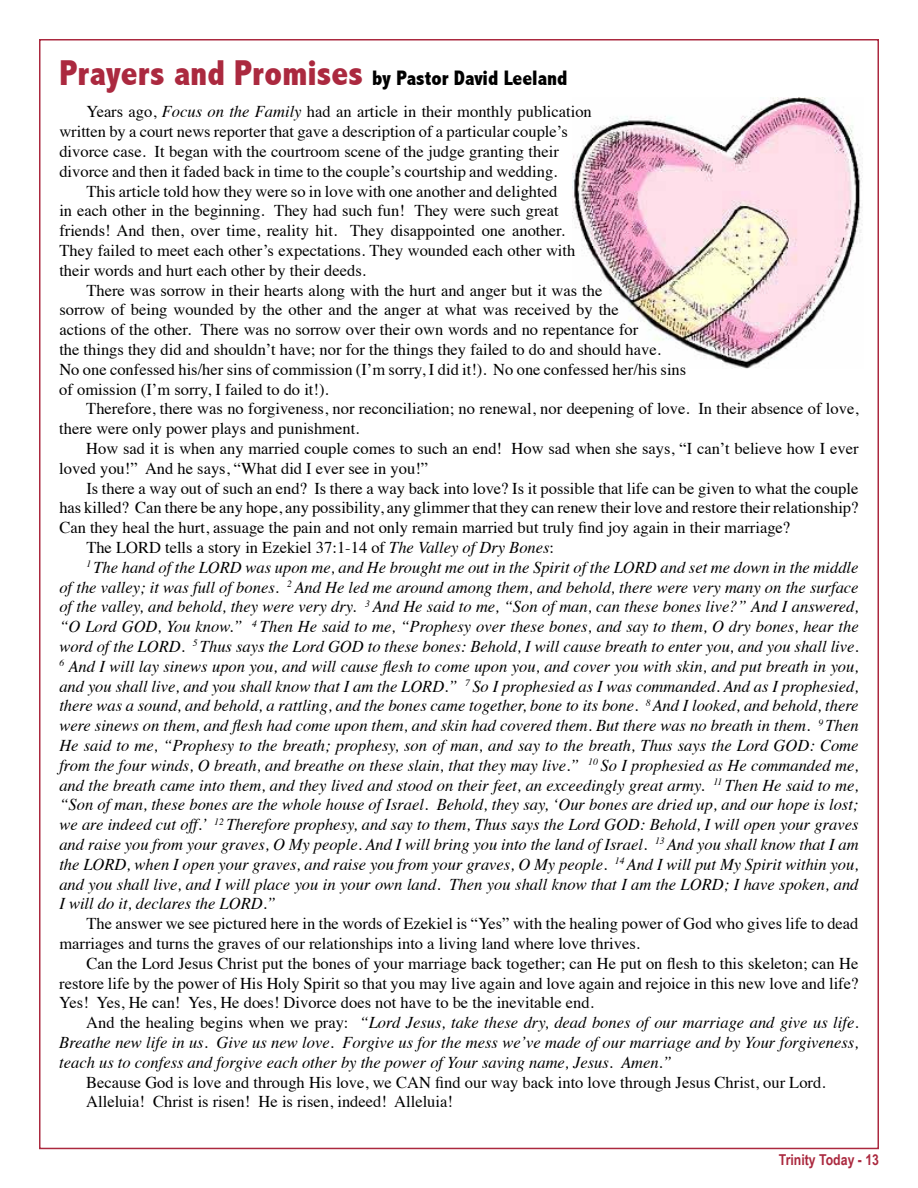
<style>
.page{position:relative;width:918px;height:1188px;background:#fff}
.page>*{position:absolute;margin:0;border:0;box-sizing:border-box;transform-origin:0 0}
.t1{font:800 condensed 21px "Abadi";color:#000}
.t2{font:16.5px/19.8px "Times";color:#000}
.t3{font:italic 16.5px/19.8px "Times";color:#000;text-align:justify}
.t4{font:700 15px "Arial Narrow";color:#ab293f}
.s1{font-size:36px;color:#ab293f}
.s2{font-style:italic}
.s3{font-style:normal}
</style>
<div class="page">
<img style="left:572px;top:97px;width:291px;height:271px">
<p class="t1" style="left:59px;top:66px;width:510px"><span class="s1">Prayers and Promises</span> by Pastor David Leeland</p>
<p class="t2" style="left:86px;top:101px;width:507px">Years ago, <span class="s2">Focus on the Family</span> had an article in their monthly publication</p>
<p class="t2" style="left:59px;top:120px;width:510px">written by a court news reporter that gave a description of a particular couple’s</p>
<p class="t2" style="left:59px;top:140px;width:501px">divorce case. It began with the courtroom scene of the judge granting their</p>
<p class="t2" style="left:59px;top:160px;width:499px">divorce and then it faded back in time to the couple’s courtship and wedding.</p>
<p class="t2" style="left:86px;top:180px;width:472px">This article told how they were so in love with one another and delighted</p>
<p class="t2" style="left:59px;top:200px;width:501px">in each other in the beginning. They had such fun! They were such great</p>
<p class="t2" style="left:59px;top:219px;width:507px">friends! And then, over time, reality hit. They disappointed one another.</p>
<p class="t2" style="left:59px;top:239px;width:518px">They failed to meet each other’s expectations. They wounded each other with</p>
<p class="t2" style="left:59px;top:259px;width:308px">their words and hurt each other by their deeds.</p>
<p class="t2" style="left:86px;top:279px;width:518px">There was sorrow in their hearts along with the hurt and anger but it was the</p>
<p class="t2" style="left:59px;top:299px;width:561px">sorrow of being wounded by the other and the anger at what was received by the</p>
<p class="t2" style="left:59px;top:318px;width:580px">actions of the other. There was no sorrow over their own words and no repentance for</p>
<p class="t2" style="left:59px;top:338px;width:603px">the things they did and shouldn’t have; nor for the things they failed to do and should have.</p>
<p class="t2" style="left:59px;top:358px;width:628px">No one confessed his/her sins of commission (I’m sorry, I did it!). No one confessed her/his sins</p>
<p class="t2" style="left:59px;top:378px;width:271px">of omission (I’m sorry, I failed to do it!).</p>
<p class="t2" style="left:86px;top:398px;width:774px">Therefore, there was no forgiveness, nor reconciliation; no renewal, nor deepening of love. In their absence of love,</p>
<p class="t2" style="left:59px;top:417px;width:302px">there were only power plays and punishment.</p>
<p class="t2" style="left:86px;top:437px;width:774px">How sad it is when any married couple comes to such an end! How sad when she says, “I can’t believe how I ever</p>
<p class="t2" style="left:59px;top:457px;width:370px">loved you!” And he says, “What did I ever see in you!”</p>
<p class="t2" style="left:86px;top:477px;width:774px">Is there a way out of such an end? Is there a way back into love? Is it possible that life can be given to what the couple</p>
<p class="t2" style="left:59px;top:497px;width:801px">has killed? Can there be any hope, any possibility, any glimmer that they can renew their love and restore their relationship?</p>
<p class="t2" style="left:59px;top:516px;width:732px">Can they heal the hurt, assuage the pain and not only remain married but truly find joy again in their marriage?</p>
<p class="t2" style="left:86px;top:536px;width:469px">The LORD tells a story in Ezekiel 37:1-14 of <span class="s2">The Valley of Dry Bones</span>:</p>
<p class="t3" style="left:86px;top:556px;width:774px"><sup>1</sup> The hand of the LORD was upon me, and He brought me out in the Spirit of the LORD and set me down in the middle</p>
<p class="t3" style="left:59px;top:576px;width:801px">of the valley; it was full of bones. <sup>2</sup> And He led me around among them, and behold, there were very many on the surface</p>
<p class="t3" style="left:59px;top:596px;width:801px">of the valley, and behold, they were very dry. <sup>3</sup> And He said to me, “Son of man, can these bones live?” And I answered,</p>
<p class="t3" style="left:59px;top:616px;width:801px">“O Lord GOD, You know.” <sup>4</sup> Then He said to me, “Prophesy over these bones, and say to them, O dry bones, hear the</p>
<p class="t3" style="left:59px;top:636px;width:801px">word of the LORD. <sup>5</sup> Thus says the Lord GOD to these bones: Behold, I will cause breath to enter you, and you shall live.</p>
<p class="t3" style="left:59px;top:655px;width:801px"><sup>6</sup> And I will lay sinews upon you, and will cause flesh to come upon you, and cover you with skin, and put breath in you,</p>
<p class="t3" style="left:59px;top:675px;width:801px">and you shall live, and you shall know that I am the LORD.” <sup>7</sup> So I prophesied as I was commanded. And as I prophesied,</p>
<p class="t3" style="left:59px;top:695px;width:801px">there was a sound, and behold, a rattling, and the bones came together, bone to its bone. <sup>8</sup> And I looked, and behold, there</p>
<p class="t3" style="left:59px;top:715px;width:801px">were sinews on them, and flesh had come upon them, and skin had covered them. But there was no breath in them. <sup>9</sup> Then</p>
<p class="t3" style="left:59px;top:735px;width:801px">He said to me, “Prophesy to the breath; prophesy, son of man, and say to the breath, Thus says the Lord GOD: Come</p>
<p class="t3" style="left:59px;top:754px;width:801px">from the four winds, O breath, and breathe on these slain, that they may live.” <sup>10</sup> So I prophesied as He commanded me,</p>
<p class="t3" style="left:59px;top:774px;width:801px">and the breath came into them, and they lived and stood on their feet, an exceedingly great army. <sup>11</sup> Then He said to me,</p>
<p class="t3" style="left:59px;top:794px;width:801px">“Son of man, these bones are the whole house of Israel. Behold, they say, ‘Our bones are dried up, and our hope is lost;</p>
<p class="t3" style="left:59px;top:814px;width:801px">we are indeed cut off.’ <sup>12</sup> Therefore prophesy, and say to them, Thus says the Lord GOD: Behold, I will open your graves</p>
<p class="t3" style="left:59px;top:834px;width:801px">and raise you from your graves, O My people. And I will bring you into the land of Israel. <sup>13</sup> And you shall know that I am</p>
<p class="t3" style="left:59px;top:853px;width:801px">the LORD, when I open your graves, and raise you from your graves, O My people. <sup>14</sup> And I will put My Spirit within you,</p>
<p class="t3" style="left:59px;top:873px;width:801px">and you shall live, and I will place you in your own land. Then you shall know that I am the LORD; I have spoken, and</p>
<p class="t3" style="left:59px;top:893px;width:218px">I will do it, declares the LORD.”</p>
<p class="t2" style="left:59px;top:912px;width:801px;text-indent:27px">The answer we see pictured here in the words of Ezekiel is “Yes” with the healing power of God who gives life to dead marriages and turns the graves of our relationships into a living land where love thrives.</p>
<p class="t2" style="left:59px;top:952px;width:801px;text-align:justify;text-indent:27px">Can the Lord Jesus Christ put the bones of your marriage back together; can He put on flesh to this skeleton; can He restore life by the power of His Holy Spirit so that you may live again and love again and rejoice in this new love and life?<br>Yes! Yes, He can! Yes, He does! Divorce does not have to be the inevitable end.</p>
<p class="t3" style="left:59px;top:1012px;width:801px;text-indent:27px"><span class="s3">And the healing begins when we pray:</span> “Lord Jesus, take these dry, dead bones of our marriage and give us life.<br>Breathe new life in us. Give us new love. Forgive us for the mess we’ve made of our marriage and by Your forgiveness, teach us to confess and forgive each other by the power of Your saving name, Jesus. Amen.”</p>
<p class="t2" style="left:86px;top:1071px;width:741px">Because God is love and through His love, we CAN find our way back into love through Jesus Christ, our Lord.<br>Alleluia! Christ is risen! He is risen, indeed! Alleluia!</p>
<p class="t4" style="left:779px;top:1149px;width:102px">Trinity Today - 13</p>
</div>
